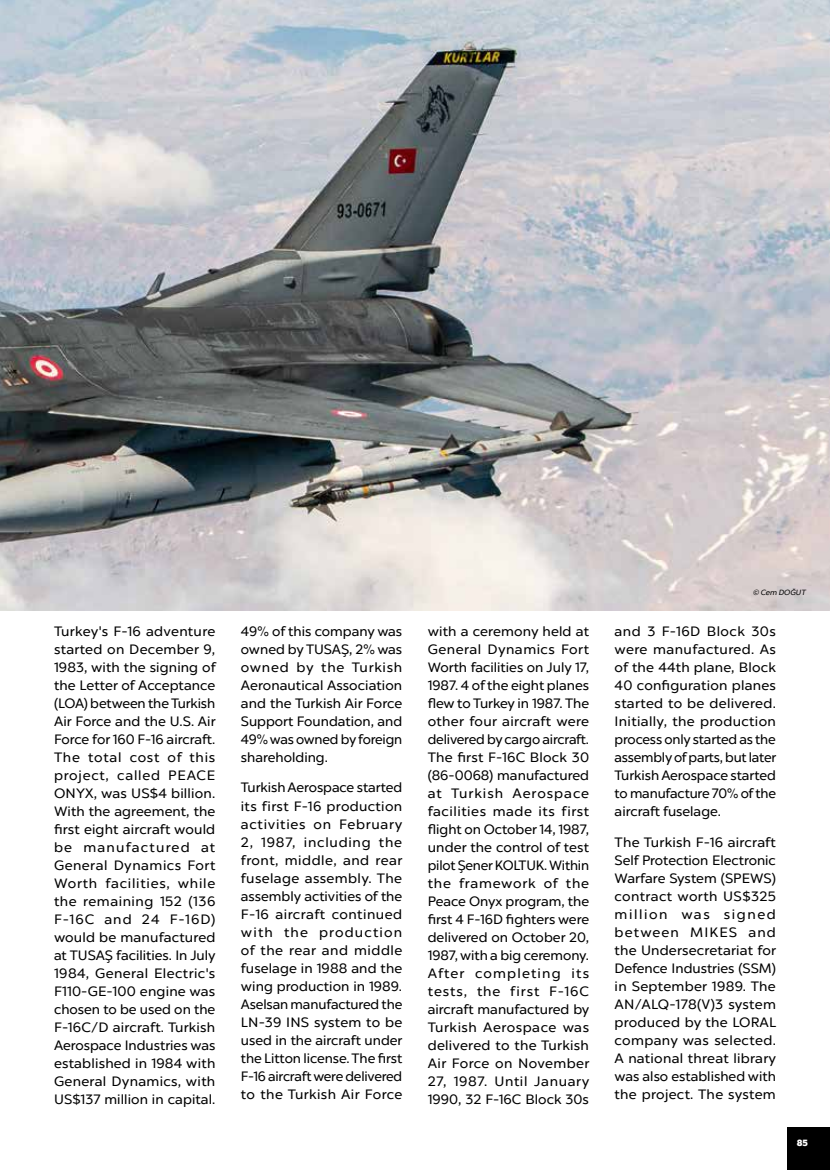
<style>
.page{position:relative;width:830px;height:1170px;background:#fff}
.page>*{position:absolute;margin:0;border:0;box-sizing:border-box;transform-origin:0 0}
.t1{font:13.5px/18px "Chronica Pro";color:#000;text-align:justify}
.t2{font:800 9px "Chronica Pro";color:#fff}
.t3{font:7.5px "Chronica Pro Regular It";color:#000}
</style>
<div class="page">
<img style="left:0;top:0;width:829px;height:610px">
<div style="left:787px;top:1127px;width:42px;height:42px;background:#000"></div>
<p class="t1" style="left:54px;top:621px;width:163px">Turkey's F-16 adventure started on December 9, 1983, with the signing of the Letter of Acceptance (LOA) between the Turkish Air Force and the U.S. Air Force for 160 F-16 aircraft.<br>The total cost of this project, called PEACE ONYX, was US$4 billion.<br>With the agreement, the first eight aircraft would be manufactured at General Dynamics Fort Worth facilities, while the remaining 152 (136<br>F-16C and 24 F-16D) would be manufactured at TUSAŞ facilities. In July 1984, General Electric's F110-GE-100 engine was chosen to be used on the F-16C/D aircraft. Turkish Aerospace Industries was established in 1984 with General Dynamics, with US$137 million in capital.</p>
<p class="t1" style="left:241px;top:621px;width:163px">49% of this company was owned by TUSAŞ, 2% was owned by the Turkish Aeronautical Association and the Turkish Air Force Support Foundation, and 49% was owned by foreign shareholding.</p>
<p class="t1" style="left:241px;top:778px;width:163px">Turkish Aerospace started its first F-16 production activities on February 2, 1987, including the front, middle, and rear fuselage assembly. The assembly activities of the F-16 aircraft continued with the production of the rear and middle fuselage in 1988 and the wing production in 1989.<br>Aselsan manufactured the LN-39 INS system to be used in the aircraft under the Litton license. The first F-16 aircraft were delivered to the Turkish Air Force</p>
<p class="t3" style="left:752px;top:587px;width:54px">© Cem DOĞUT</p>
<p class="t1" style="left:427px;top:621px;width:163px">with a ceremony held at General Dynamics Fort Worth facilities on July 17, 1987. 4 of the eight planes flew to Turkey in 1987. The other four aircraft were delivered by cargo aircraft.<br>The first F-16C Block 30 (86-0068) manufactured at Turkish Aerospace facilities made its first flight on October 14, 1987, under the control of test pilot Şener KOLTUK. Within the framework of the Peace Onyx program, the first 4 F-16D fighters were delivered on October 20, 1987, with a big ceremony.<br>After completing its tests, the first F-16C aircraft manufactured by Turkish Aerospace was delivered to the Turkish Air Force on November 27, 1987. Until January 1990, 32 F-16C Block 30s</p>
<p class="t1" style="left:614px;top:621px;width:163px">and 3 F-16D Block 30s were manufactured. As of the 44th plane, Block 40 configuration planes started to be delivered.<br>Initially, the production process only started as the assembly of parts, but later Turkish Aerospace started to manufacture 70% of the aircraft fuselage.</p>
<p class="t1" style="left:614px;top:832px;width:163px">The Turkish F-16 aircraft Self Protection Electronic Warfare System (SPEWS) contract worth US$325 million was signed between MIKES and the Undersecretariat for Defence Industries (SSM) in September 1989. The AN/ALQ-178(V)3 system produced by the LORAL company was selected.<br>A national threat library was also established with the project. The system</p>
<p class="t2" style="left:796px;top:1136px;width:13px">85</p>
</div>
